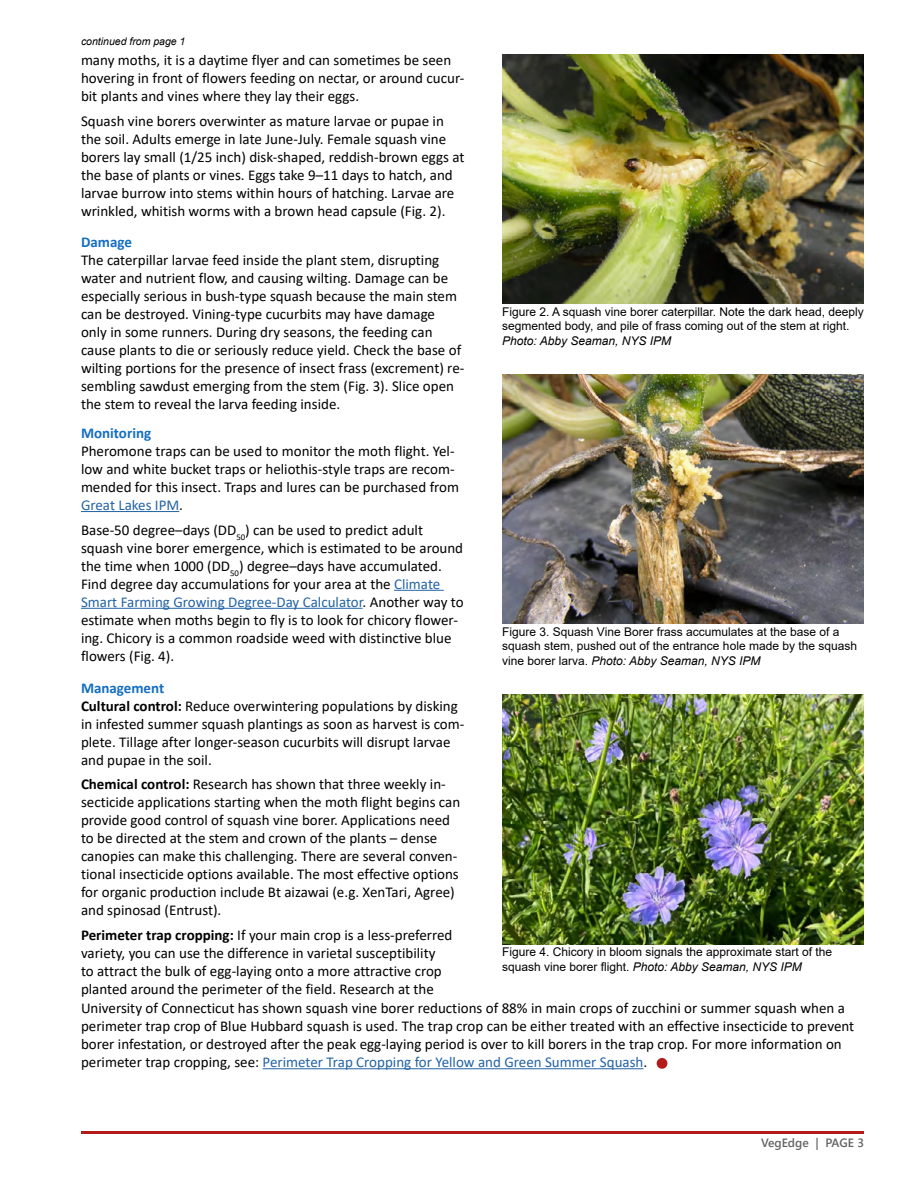
<style>
.page{position:relative;width:918px;height:1188px;background:#fff}
.page>*{position:absolute;margin:0;border:0;box-sizing:border-box;transform-origin:0 0}
.t1{font:15px/18px "Calibri";color:#000}
.t2{font:700 15px "Calibri";color:#146ec2}
.t3{font:12px/14.4px "Arial";color:#000}
.t4{font:italic 12px "Arial";color:#000}
.t5{font:12px "Webly Sleek UI Semibold";color:#636466}
.t6{font:italic 10.5px "Arial";color:#000}
.s1{color:#2363a6}
.s2{font-style:italic}
.s3{font-weight:700;color:#146ec2}
.s4{font-weight:700}
</style>
<div class="page">
<img style="left:502px;top:54px;width:362px;height:249px">
<img style="left:502px;top:374px;width:362px;height:250px">
<hr style="left:81px;top:511px;width:98px;height:1px;background:#2363a6">
<hr style="left:394px;top:590px;width:50px;height:1px;background:#2363a6">
<hr style="left:81px;top:608px;width:282px;height:1px;background:#2363a6">
<img style="left:502px;top:695px;width:362px;height:249px">
<hr style="left:263px;top:1068px;width:380px;height:1px;background:#2363a6">
<div style="left:657px;top:1058px;width:10px;height:11px;background:#b31b1b;border-radius:50%"></div>
<hr style="left:81px;top:1131px;width:783px;height:3px;background:#b31b1b">
<p class="t6" style="left:81px;top:35px;width:106px">continued from page 1</p>
<p class="t1" style="left:81px;top:51px;width:385px">many moths, it is a daytime flyer and can sometimes be seen hovering in front of flowers feeding on nectar, or around cucur&shy;bit plants and vines where they lay their eggs.</p>
<p class="t1" style="left:81px;top:112px;width:385px">Squash vine borers overwinter as mature larvae or pupae in the soil. Adults emerge in late June-July. Female squash vine borers lay small (1/25 inch) disk-shaped, reddish-brown eggs at the base of plants or vines. Eggs take 9–11 days to hatch, and larvae burrow into stems within hours of hatching. Larvae are wrinkled, whitish worms with a brown head capsule (Fig. 2).</p>
<p class="t2" style="left:81px;top:231px;width:52px">Damage</p>
<p class="t1" style="left:81px;top:250px;width:385px">The caterpillar larvae feed inside the plant stem, disrupting water and nutrient flow, and causing wilting. Damage can be especially serious in bush-type squash because the main stem can be destroyed. Vining-type cucurbits may have damage only in some runners. During dry seasons, the feeding can cause plants to die or seriously reduce yield. Check the base of wilting portions for the presence of insect frass (excrement) re&shy;sembling sawdust emerging from the stem (Fig. 3). Slice open the stem to reveal the larva feeding inside.</p>
<p class="t2" style="left:81px;top:422px;width:72px">Monitoring</p>
<p class="t1" style="left:81px;top:441px;width:380px">Pheromone traps can be used to monitor the moth flight. Yel&shy;low and white bucket traps or heliothis-style traps are recom&shy;mended for this insect. Traps and lures can be purchased from <span class="s1">Great Lakes IPM</span>.</p>
<p class="t1" style="left:81px;top:520px;width:384px">Base-50 degree–days (DD<sub>50</sub>) can be used to predict adult squash vine borer emergence, which is estimated to be around the time when 1000 (DD<sub>50</sub>) degree–days have accumulated.<br>Find degree day accumulations for your area at the <span class="s1">Climate Smart Farming Growing Degree-Day Calculator</span>. Another way to estimate when moths begin to fly is to look for chicory flower&shy;ing. Chicory is a common roadside weed with distinctive blue flowers (Fig. 4).</p>
<p class="t3" style="left:502px;top:304px;width:363px">Figure 2. A squash vine borer caterpillar. Note the dark head, deeply segmented body, and pile of frass coming out of the stem at right.</p>
<p class="t4" style="left:502px;top:333px;width:170px">Photo: Abby Seaman, NYS IPM</p>
<p class="t3" style="left:502px;top:625px;width:356px">Figure 3. Squash Vine Borer frass accumulates at the base of a squash stem, pushed out of the entrance hole made by the squash vine borer larva. <span class="s2">Photo: Abby Seaman, NYS IPM</span></p>
<p class="t1" style="left:81px;top:678px;width:385px"><span class="s3">Management<br></span><span class="s4">Cultural control:</span> Reduce overwintering populations by disking in infested summer squash plantings as soon as harvest is com&shy;plete. Tillage after longer-season cucurbits will disrupt larvae and pupae in the soil.</p>
<p class="t1" style="left:81px;top:775px;width:381px"><span class="s4">Chemical control:</span> Research has shown that three weekly in&shy;secticide applications starting when the moth flight begins can provide good control of squash vine borer. Applications need to be directed at the stem and crown of the plants – dense canopies can make this challenging. There are several conven&shy;tional insecticide options available. The most effective options for organic production include Bt aizawai (e.g. XenTari, Agree) and spinosad (Entrust).</p>
<p class="t1" style="left:81px;top:926px;width:775px"><span class="s4">Perimeter trap cropping:</span> If your main crop is a less-preferred<br>variety, you can use the difference in varietal susceptibility<br>to attract the bulk of egg-laying onto a more attractive crop<br>planted around the perimeter of the field. Research at the<br>University of Connecticut has shown squash vine borer reductions of 88% in main crops of zucchini or summer squash when a perimeter trap crop of Blue Hubbard squash is used. The trap crop can be either treated with an effective insecticide to prevent borer infestation, or destroyed after the peak egg-laying period is over to kill borers in the trap crop. For more information on perimeter trap cropping, see: <span class="s1">Perimeter Trap Cropping for Yellow and Green Summer Squash</span>.</p>
<p class="t3" style="left:502px;top:945px;width:332px">Figure 4. Chicory in bloom signals the approximate start of the squash vine borer flight. <span class="s2">Photo: Abby Seaman, NYS IPM</span></p>
<p class="t5" style="left:761px;top:1134px;width:104px">VegEdge | PAGE 3</p>
</div>
